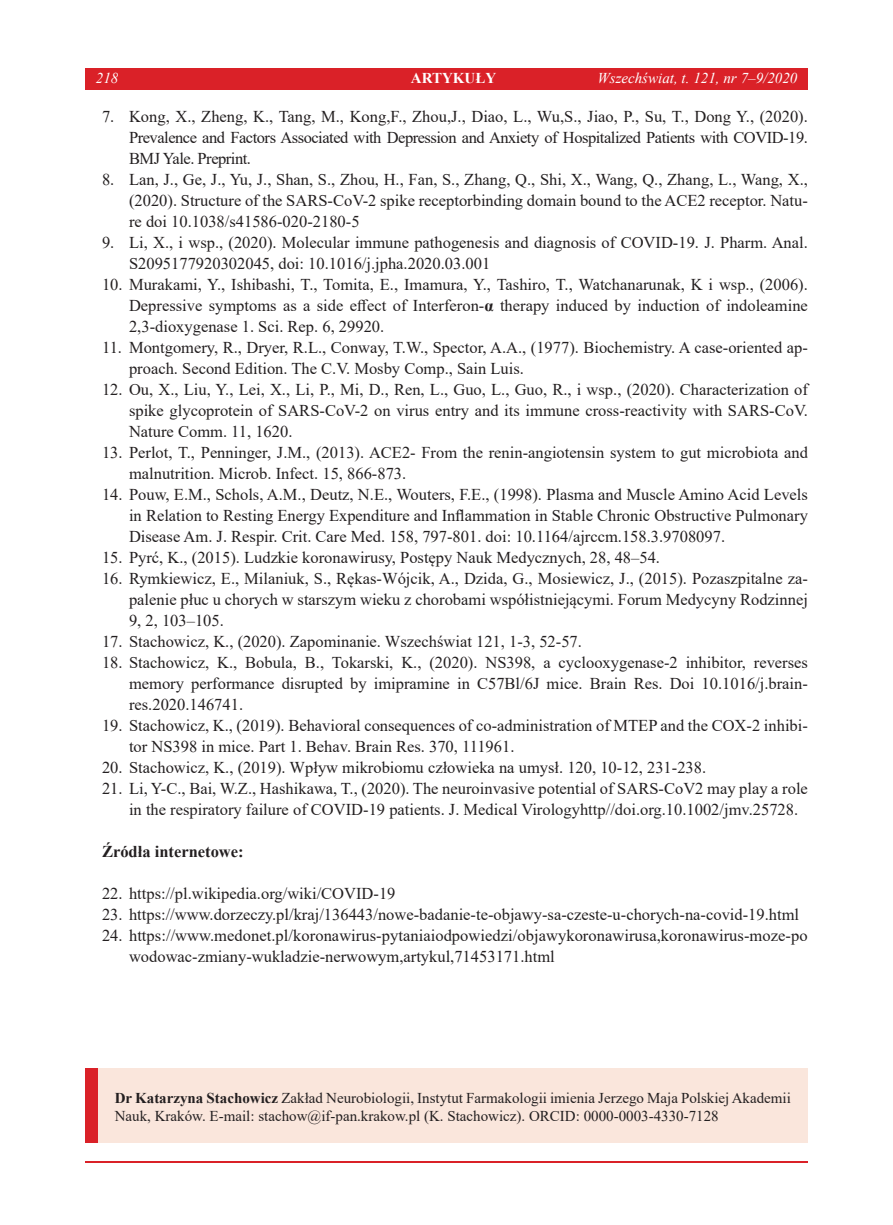
<style>
.page{position:relative;width:893px;height:1225px;background:#fff}
.page>*{position:absolute;margin:0;border:0;box-sizing:border-box;transform-origin:0 0}
.t1{font:16.5px/21px "Times New Roman";color:#231f20;text-align:justify}
.t2{font:700 16.5px "Times New Roman";color:#231f20}
.t3{font:15px/18px "Times New Roman";color:#231f20}
.t4{font:italic 15px "Times New Roman";color:#fff}
.t5{font:700 15px "Times New Roman";color:#fff}
.s1{font-style:normal}
.s2{font-weight:700}
</style>
<div class="page">
<hr style="left:85px;top:1161px;width:723px;height:1px;background:#da2128">
<div style="left:85px;top:1067px;width:723px;height:75px;background:#fae6dc"></div>
<div style="left:85px;top:1067px;width:13px;height:75px;background:#da2128"></div>
<div style="left:85px;top:68px;width:723px;height:21px;background:#da2128"></div>
<p class="t4" style="left:96px;top:68px;width:24px">218</p>
<p class="t5" style="left:411px;top:67px;width:87px">ARTYKUŁY</p>
<p class="t4" style="left:597px;top:68px;width:201px">Wszechświat, t. 121, nr 7<span class="s1">–</span>9/2020</p>
<p class="t1" style="left:129px;top:105px;width:680px;text-indent:-27px">7. Kong, X., Zheng, K., Tang, M., Kong,F., Zhou,J., Diao, L., Wu,S., Jiao, P., Su, T., Dong Y., (2020).<br>Prevalence and Factors Associated with Depression and Anxiety of Hospitalized Patients with COVID-19.<br>BMJ Yale. Preprint.</p>
<p class="t1" style="left:129px;top:168px;width:680px;text-indent:-27px">8. Lan, J., Ge, J., Yu, J., Shan, S., Zhou, H., Fan, S., Zhang, Q., Shi, X., Wang, Q., Zhang, L., Wang, X., (2020). Structure of the SARS-CoV-2 spike receptorbinding domain bound to the ACE2 receptor. Natu&shy;re doi 10.1038/s41586-020-2180-5</p>
<p class="t1" style="left:129px;top:231px;width:680px;text-indent:-27px">9. Li, X., i wsp., (2020). Molecular immune pathogenesis and diagnosis of COVID-19. J. Pharm. Anal.<br>S2095177920302045, doi: 10.1016/j.jpha.2020.03.001</p>
<p class="t1" style="left:129px;top:273px;width:680px;text-indent:-27px">10. Murakami, Y., Ishibashi, T., Tomita, E., Imamura, Y., Tashiro, T., Watchanarunak, K i wsp., (2006).<br>Depressive symptoms as a side effect of Interferon-<span class="s2">α</span> therapy induced by induction of indoleamine 2,3-dioxygenase 1. Sci. Rep. 6, 29920.</p>
<p class="t1" style="left:129px;top:336px;width:680px;text-indent:-27px">11. Montgomery, R., Dryer, R.L., Conway, T.W., Spector, A.A., (1977). Biochemistry. A case-oriented ap&shy;proach. Second Edition. The C.V. Mosby Comp., Sain Luis.</p>
<p class="t1" style="left:129px;top:379px;width:680px;text-indent:-27px">12. Ou, X., Liu, Y., Lei, X., Li, P., Mi, D., Ren, L., Guo, L., Guo, R., i wsp., (2020). Characterization of spike glycoprotein of SARS-CoV-2 on virus entry and its immune cross-reactivity with SARS-CoV.<br>Nature Comm. 11, 1620.</p>
<p class="t1" style="left:129px;top:442px;width:680px;text-indent:-27px">13. Perlot, T., Penninger, J.M., (2013). ACE2- From the renin-angiotensin system to gut microbiota and malnutrition. Microb. Infect. 15, 866-873.</p>
<p class="t1" style="left:129px;top:484px;width:680px;text-indent:-27px">14. Pouw, E.M., Schols, A.M., Deutz, N.E., Wouters, F.E., (1998). Plasma and Muscle Amino Acid Levels in Relation to Resting Energy Expenditure and Inflammation in Stable Chronic Obstructive Pulmonary Disease Am. J. Respir. Crit. Care Med. 158, 797-801. doi: 10.1164/ajrccm.158.3.9708097.</p>
<p class="t1" style="left:102px;top:547px;width:559px">15. Pyrć, K., (2015). Ludzkie koronawirusy, Postępy Nauk Medycznych, 28, 48–54.</p>
<p class="t1" style="left:129px;top:568px;width:680px;text-indent:-27px">16. Rymkiewicz, E., Milaniuk, S., Rękas-Wójcik, A., Dzida, G., Mosiewicz, J., (2015). Pozaszpitalne za&shy;palenie płuc u chorych w starszym wieku z chorobami współistniejącymi. Forum Medycyny Rodzinnej 9, 2, 103–105.</p>
<p class="t1" style="left:102px;top:631px;width:481px">17. Stachowicz, K., (2020). Zapominanie. Wszechświat 121, 1-3, 52-57.</p>
<p class="t1" style="left:129px;top:652px;width:680px;text-indent:-27px">18. Stachowicz, K., Bobula, B., Tokarski, K., (2020). NS398, a cyclooxygenase-2 inhibitor, reverses memory performance disrupted by imipramine in C57Bl/6J mice. Brain Res. Doi 10.1016/j.brain&shy;res.2020.146741.</p>
<p class="t1" style="left:129px;top:715px;width:680px;text-indent:-27px">19. Stachowicz, K., (2019). Behavioral consequences of co-administration of MTEP and the COX-2 inhibi&shy;tor NS398 in mice. Part 1. Behav. Brain Res. 370, 111961.</p>
<p class="t1" style="left:102px;top:757px;width:606px">20. Stachowicz, K., (2019). Wpływ mikrobiomu człowieka na umysł. 120, 10-12, 231-238.</p>
<p class="t1" style="left:129px;top:778px;width:680px;text-indent:-27px">21. Li, Y-C., Bai, W.Z., Hashikawa, T., (2020). The neuroinvasive potential of SARS-CoV2 may play a role in the respiratory failure of COVID-19 patients. J. Medical Virologyhttp//doi.org.10.1002/jmv.25728.</p>
<p class="t2" style="left:102px;top:840px;width:143px">Źródła internetowe:</p>
<p class="t1" style="left:102px;top:883px;width:295px">22. https://pl.wikipedia.org/wiki/COVID-19</p>
<p class="t1" style="left:102px;top:904px;width:699px">23. https://www.dorzeczy.pl/kraj/136443/nowe-badanie-te-objawy-sa-czeste-u-chorych-na-covid-19.html</p>
<p class="t1" style="left:129px;top:925px;width:680px;text-indent:-27px">24. https://www.medonet.pl/koronawirus-pytaniaiodpowiedzi/objawykoronawirusa,koronawirus-moze-po wodowac-zmiany-wukladzie-nerwowym,artykul,71453171.html</p>
<p class="t3" style="left:115px;top:1088px;width:678px"><span class="s2">Dr Katarzyna Stachowicz</span> Zakład Neurobiologii, Instytut Farmakologii imienia Jerzego Maja Polskiej Akademii<br>Nauk, Kraków. E-mail: stachow@if-pan.krakow.pl (K. Stachowicz). ORCID: 0000-0003-4330-7128</p>
</div>
